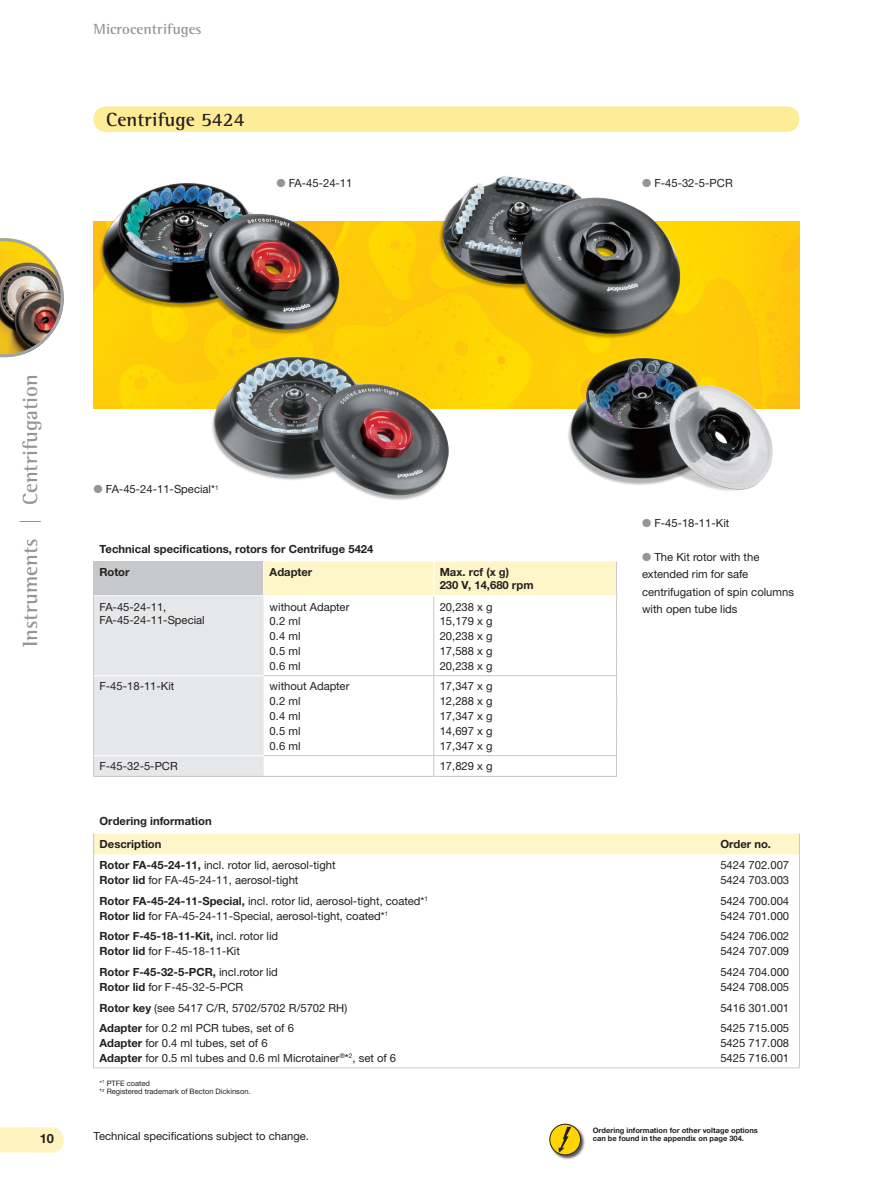
<style>
.page{position:relative;width:893px;height:1191px;background:#fff}
.page>*{position:absolute;margin:0;border:0;box-sizing:border-box;transform-origin:0 0}
.t1{font:700 21px "EP Rotis Semi Serif";color:#939598}
.t2{font:700 19.5px "EP Rotis Semi Serif";color:#231f20}
.t3{font:700 15px "EP Rotis Semi Serif";color:#939598}
.t4{font:700 12.75px "EP Helvetica";color:#231f20}
.t5{font:11.25px/17px "EP Helvetica";color:#231f20}
.t6{font:700 11.25px/23px "EP Helvetica";color:#231f20}
.t7{font:700 7.5px "EP Helvetica";color:#231f20}
.t8{font:7.5px/8.6px "EP Helvetica";color:#231f20}
.s1{color:#939598}
.s2{font-weight:700}
.s3{font-weight:400}
</style>
<div class="page">
<svg style="left:0;top:1127px;width:64px;height:25px;background:#fef3c1"></svg>
<img style="left:0;top:238px;width:64px;height:120px">
<div style="left:94px;top:106px;width:705px;height:26px;background:#ffec96;border-radius:13px"></div>
<img style="left:94px;top:221px;width:705px;height:187px">
<img style="left:94px;top:183px;width:255px;height:157px">
<img style="left:204px;top:341px;width:255px;height:159px">
<img style="left:553px;top:347px;width:238px;height:144px">
<img style="left:434px;top:175px;width:255px;height:165px">
<div style="left:548px;top:1123px;width:38px;height:37px;background:#231f20;opacity:.75"></div>
<div style="left:550px;top:1124px;width:30px;height:31px;background:#fed503;border-radius:50%"></div>
<div style="left:549px;top:1123px;width:32px;height:32px;border:1px solid #231f20;border-radius:50%"></div>
<svg style="left:558px;top:1126px;width:13px;height:26px"></svg>
<svg style="left:93px;top:833px;width:707px;height:234px"></svg>
<hr style="left:93px;top:1067px;width:621px;height:1px;background:#c7c8ca">
<hr style="left:714px;top:1067px;width:86px;height:1px;background:#c7c8ca">
<hr style="left:93px;top:776px;width:171px;height:1px;background:#c7c8ca">
<hr style="left:264px;top:776px;width:170px;height:1px;background:#c7c8ca">
<svg style="left:93px;top:561px;width:524px;height:215px"></svg>
<hr style="left:434px;top:776px;width:183px;height:1px;background:#c7c8ca">
<hr style="left:93px;top:561px;width:1px;height:35px;background:#c7c8ca">
<hr style="left:616px;top:561px;width:1px;height:35px;background:#c7c8ca">
<hr style="left:263px;top:561px;width:1px;height:34px;background:#fff">
<hr style="left:433px;top:561px;width:1px;height:34px;background:#fff">
<hr style="left:94px;top:595px;width:170px;height:1px;background:#fff">
<hr style="left:264px;top:595px;width:170px;height:1px;background:#fff">
<hr style="left:434px;top:595px;width:182px;height:1px;background:#fff">
<h3 class="t3" style="left:94px;top:20px;width:110px">Microcentrifuges</h3>
<h2 class="t2" style="left:106px;top:107px;width:140px">Centrifuge 5424</h2>
<p class="t5" style="left:276px;top:175px;width:78px"><span class="s1">‡</span> FA-45-24-11</p>
<p class="t5" style="left:642px;top:175px;width:92px"><span class="s1">‡</span> F-45-32-5-PCR</p>
<h1 class="t1" style="left:17px;top:647px;width:274px;rotate:-90deg">Instruments | Centrifugation</h1>
<p class="t4" style="left:40px;top:1131px;width:16px">1 0</p>
<p class="t5" style="left:94px;top:481px;width:127px"><span class="s1">‡</span> FA-45-24-11-Special*<sup>1</sup></p>
<p class="t6" style="left:100px;top:537px;width:275px">Technical specifications, rotors for Centrifuge 5424<br>Rotor</p>
<p class="t6" style="left:270px;top:560px;width:44px">Adapter</p>
<p class="t6" style="left:440px;top:565px;width:95px;line-height:13.5px">Max. rcf (x g)<br>230 V, 1 4,680 rpm</p>
<p class="t5" style="left:100px;top:600px;width:107px;line-height:13.5px">FA-45-24-11,<br>FA-45-24-11-Special</p>
<p class="t5" style="left:270px;top:598px;width:81px">without Adapter</p>
<p class="t5" style="left:440px;top:598px;width:54px">20,238 x g</p>
<p class="t5" style="left:270px;top:613px;width:32px">0.2 ml</p>
<p class="t5" style="left:440px;top:613px;width:54px">15,179 x g</p>
<p class="t5" style="left:270px;top:628px;width:32px">0.4 ml</p>
<p class="t5" style="left:440px;top:628px;width:54px">20,238 x g</p>
<p class="t5" style="left:270px;top:642px;width:32px">0.5 ml</p>
<p class="t5" style="left:440px;top:642px;width:54px">17,588 x g</p>
<p class="t5" style="left:270px;top:657px;width:32px">0.6 ml</p>
<p class="t5" style="left:440px;top:657px;width:54px">20,238 x g</p>
<p class="t5" style="left:100px;top:678px;width:76px">F-45-18-11-Kit</p>
<p class="t5" style="left:270px;top:678px;width:81px">without Adapter</p>
<p class="t5" style="left:440px;top:678px;width:54px">17,347 x g</p>
<p class="t5" style="left:270px;top:693px;width:32px">0.2 ml</p>
<p class="t5" style="left:440px;top:693px;width:54px">12,288 x g</p>
<p class="t5" style="left:270px;top:707px;width:32px">0.4 ml</p>
<p class="t5" style="left:440px;top:707px;width:54px">17,347 x g</p>
<p class="t5" style="left:270px;top:722px;width:32px">0.5 ml</p>
<p class="t5" style="left:440px;top:722px;width:54px">14,697 x g</p>
<p class="t5" style="left:270px;top:737px;width:32px">0.6 ml</p>
<p class="t5" style="left:440px;top:737px;width:54px">17,347 x g</p>
<p class="t5" style="left:100px;top:758px;width:80px">F-45-32-5-PCR</p>
<p class="t5" style="left:440px;top:758px;width:54px">17,829 x g</p>
<p class="t6" style="left:100px;top:809px;width:114px">Ordering information<br>Description</p>
<p class="t5" style="left:642px;top:515px;width:89px"><span class="s1">‡</span> F-45-18-11-Kit</p>
<p class="t5" style="left:642px;top:549px;width:153px"><span class="s1">‡</span> The Kit rotor with the extended rim for safe centrifugation of spin columns with open tube lids</p>
<p class="t6" style="left:720px;top:832px;width:52px">Order no.</p>
<p class="t5" style="left:100px;top:857px;width:238px"><span class="s2">Rotor FA-45-24-11 ,</span> incl. rotor lid, aerosol-tight</p>
<p class="t5" style="left:720px;top:857px;width:70px">5424 702.007</p>
<p class="t5" style="left:100px;top:871px;width:200px"><span class="s2">Rotor lid</span> for FA-45-24-11, aerosol-tight</p>
<p class="t5" style="left:720px;top:871px;width:70px">5424 703.003</p>
<p class="t5" style="left:100px;top:892px;width:330px"><span class="s2">Rotor FA-45-24-11 -Special,</span> incl. rotor lid, aerosol-tight, coated*<sup>1</sup></p>
<p class="t5" style="left:720px;top:892px;width:70px">5424 700.004</p>
<p class="t5" style="left:100px;top:907px;width:290px"><span class="s2">Rotor lid</span> for FA-45-24-11-Special, aerosol-tight, coated*<sup>1</sup></p>
<p class="t5" style="left:720px;top:907px;width:70px">5424 701.000</p>
<p class="t6" style="left:100px;top:925px;width:180px">Rotor F-45-1 8-11 -Kit, <span class="s3">incl. rotor lid</span></p>
<p class="t5" style="left:720px;top:928px;width:70px">5424 706.002</p>
<p class="t5" style="left:100px;top:943px;width:142px"><span class="s2">Rotor lid</span> for F-45-18-11-Kit</p>
<p class="t5" style="left:720px;top:943px;width:70px">5424 707.009</p>
<p class="t6" style="left:100px;top:960px;width:180px">Rotor F-45-32-5-PCR, <span class="s3">incl.rotor lid</span></p>
<p class="t5" style="left:720px;top:963px;width:70px">5424 704.000</p>
<p class="t5" style="left:100px;top:978px;width:145px"><span class="s2">Rotor lid</span> for F-45-32-5-PCR</p>
<p class="t5" style="left:720px;top:978px;width:70px">5424 708.005</p>
<p class="t5" style="left:100px;top:999px;width:249px"><span class="s2">Rotor key</span> (see 5417 C/R, 5702/5702 R/5702 RH)</p>
<p class="t5" style="left:720px;top:999px;width:70px">5416 301.001</p>
<p class="t5" style="left:100px;top:1020px;width:196px"><span class="s2">Adapter</span> for 0.2 ml PCR tubes, set of 6</p>
<p class="t5" style="left:720px;top:1020px;width:70px">5425 715.005</p>
<p class="t5" style="left:100px;top:1034px;width:170px"><span class="s2">Adapter</span> for 0.4 ml tubes, set of 6</p>
<p class="t5" style="left:720px;top:1034px;width:70px">5425 717.008</p>
<p class="t5" style="left:100px;top:1049px;width:298px"><span class="s2">Adapter</span> for 0.5 ml tubes and 0.6 ml Microtainer<sup>®</sup>*<sup>2</sup>, set of 6</p>
<p class="t5" style="left:720px;top:1049px;width:70px">5425 716.001</p>
<p class="t8" style="left:100px;top:1079px;width:153px">*<sup>1</sup> PTFE coated<br>*<sup>2</sup> Registered trademark of Becton Dickinson.</p>
<p class="t7" style="left:593px;top:1125px;width:167px">Ordering information for other voltage options</p>
<p class="t5" style="left:94px;top:1127px;width:217px">Technical specifications subject to change.</p>
<p class="t7" style="left:593px;top:1134px;width:153px">can be found in the appendix on page 304.</p>
</div>
